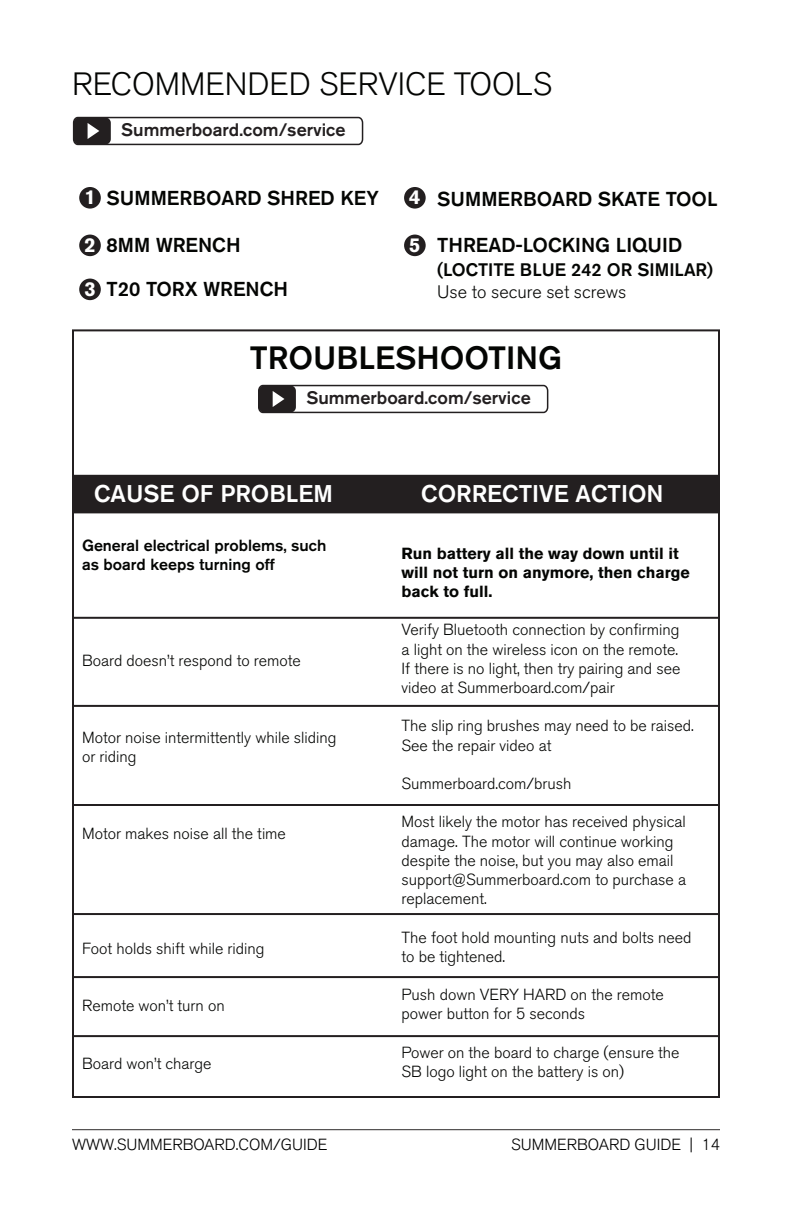
<style>
.page{position:relative;width:792px;height:1224px;background:#fff}
.page>*{position:absolute;margin:0;border:0;box-sizing:border-box;transform-origin:0 0}
.t1{font:300 32px "Akzidenz Grotesk BQ";color:#040503}
.t2{font:500 32px "Akzidenz Grotesk BQ";color:#040503}
.t3{font:500 24px "Akzidenz Grotesk BQ";color:#fff}
.t4{font:500 20px "Akzidenz Grotesk BQ";color:#040503}
.t5{font:700 20px "Akzidenz Grotesk BQ";color:#fff}
.t6{font:500 18px "Akzidenz Grotesk BQ";color:#231f20}
.t7{font:500 18px "Akzidenz Grotesk BQ";color:#040503}
.t8{font:300 18px "Akzidenz Grotesk BQ";color:#040503}
.t9{font:300 16px/19.2px "Akzidenz Grotesk BQ";color:#040503}
.t10{font:700 16px/19.2px "Akzidenz Grotesk BQ";color:#040503}
.t11{font:500 16px/19.2px "Akzidenz Grotesk BQ";color:#040503}
.t12{font:300 16px "Akzidenz Grotesk BQ";color:#000}
</style>
<div class="page">
<hr style="left:72px;top:1129px;width:648px;height:1px;background:#2d2b2b">
<div style="left:73px;top:476px;width:647px;height:35px;background:#231f20"></div>
<hr style="left:72px;top:617px;width:648px;height:2px;background:#231f20">
<hr style="left:72px;top:511px;width:648px;height:2px;background:#231f20">
<hr style="left:72px;top:475px;width:648px;height:2px;background:#231f20">
<hr style="left:72px;top:804px;width:648px;height:2px;background:#231f20">
<hr style="left:72px;top:705px;width:648px;height:2px;background:#231f20">
<hr style="left:72px;top:913px;width:648px;height:2px;background:#231f20">
<hr style="left:72px;top:976px;width:648px;height:2px;background:#231f20">
<hr style="left:72px;top:1035px;width:648px;height:2px;background:#231f20">
<svg style="left:72px;top:116px;width:292px;height:30px"></svg>
<svg style="left:258px;top:384px;width:291px;height:30px"></svg>
<div style="left:79px;top:187px;width:22px;height:22px;background:#231f20;border-radius:50%"></div>
<div style="left:404px;top:187px;width:22px;height:22px;background:#231f20;border-radius:50%"></div>
<div style="left:79px;top:235px;width:22px;height:21px;background:#231f20;border-radius:50%"></div>
<div style="left:79px;top:279px;width:22px;height:21px;background:#231f20;border-radius:50%"></div>
<div style="left:404px;top:235px;width:22px;height:21px;background:#231f20;border-radius:50%"></div>
<p class="t1" style="left:72px;top:66px;width:482px">RECOMMENDED SERVICE TOOLS</p>
<p class="t6" style="left:121px;top:119px;width:226px">Summerboard.com/service</p>
<p class="t4" style="left:107px;top:186px;width:274px">SUMMERBOARD SHRED KEY</p>
<p class="t4" style="left:437px;top:186px;width:282px">SUMMERBOARD SKATE TOOL</p>
<p class="t4" style="left:107px;top:233px;width:136px">8MM WRENCH</p>
<p class="t4" style="left:107px;top:277px;width:183px">T20 TORX WRENCH</p>
<p class="t5" style="left:84px;top:186px;width:13px">1</p>
<p class="t5" style="left:409px;top:186px;width:13px">4</p>
<p class="t5" style="left:84px;top:233px;width:13px">2</p>
<p class="t5" style="left:84px;top:277px;width:13px">3</p>
<p class="t4" style="left:437px;top:233px;width:246px">THREAD-LOCKING LIQUID</p>
<p class="t7" style="left:437px;top:259px;width:277px">(LOCTITE BLUE 242 OR SIMILAR)</p>
<p class="t8" style="left:437px;top:282px;width:191px">Use to secure set screws</p>
<p class="t5" style="left:409px;top:233px;width:13px">5</p>
<p class="t2" style="left:250px;top:338px;width:314px">TROUBLESHOOTING</p>
<p class="t6" style="left:306px;top:387px;width:226px">Summerboard.com/service</p>
<p class="t3" style="left:94px;top:478px;width:240px">CAUSE OF PROBLEM</p>
<p class="t11" style="left:82px;top:535px;width:246px">General electrical problems, such as board keeps turning off</p>
<p class="t9" style="left:82px;top:651px;width:220px">Board doesn’t respond to remote</p>
<p class="t9" style="left:82px;top:728px;width:256px">Motor noise intermittently while sliding or riding</p>
<p class="t9" style="left:82px;top:824px;width:205px">Motor makes noise all the time</p>
<p class="t9" style="left:82px;top:939px;width:184px">Foot holds shift while riding</p>
<p class="t9" style="left:82px;top:997px;width:144px">Remote won’t turn on</p>
<p class="t9" style="left:82px;top:1054px;width:131px">Board won’t charge</p>
<p class="t3" style="left:421px;top:478px;width:244px">CORRECTIVE ACTION</p>
<p class="t10" style="left:402px;top:544px;width:290px">Run battery all the way down until it will not turn on anymore, then charge back to full.</p>
<p class="t9" style="left:402px;top:621px;width:280px">Verify Bluetooth connection by confirming a light on the wireless icon on the remote.<br>If there is no light, then try pairing and see video at Summerboard.com/pair</p>
<p class="t9" style="left:402px;top:717px;width:294px">The slip ring brushes may need to be raised.<br>See the repair video at</p>
<p class="t9" style="left:402px;top:774px;width:172px">Summerboard.com/brush</p>
<p class="t9" style="left:402px;top:813px;width:286px">Most likely the motor has received physical damage. The motor will continue working despite the noise, but you may also email support@Summerboard.com to purchase a replacement.</p>
<p class="t9" style="left:402px;top:928px;width:291px">The foot hold mounting nuts and bolts need to be tightened.</p>
<p class="t9" style="left:402px;top:985px;width:264px">Push down VERY HARD on the remote power button for 5 seconds</p>
<p class="t9" style="left:402px;top:1043px;width:280px">Power on the board to charge (ensure the<br>SB logo light on the battery is on)</p>
<p class="t12" style="left:72px;top:1135px;width:257px">WWW.SUMMERBOARD.COM/GUIDE</p>
<p class="t12" style="left:511px;top:1135px;width:210px">SUMMERBOARD GUIDE | 14</p>
</div>
